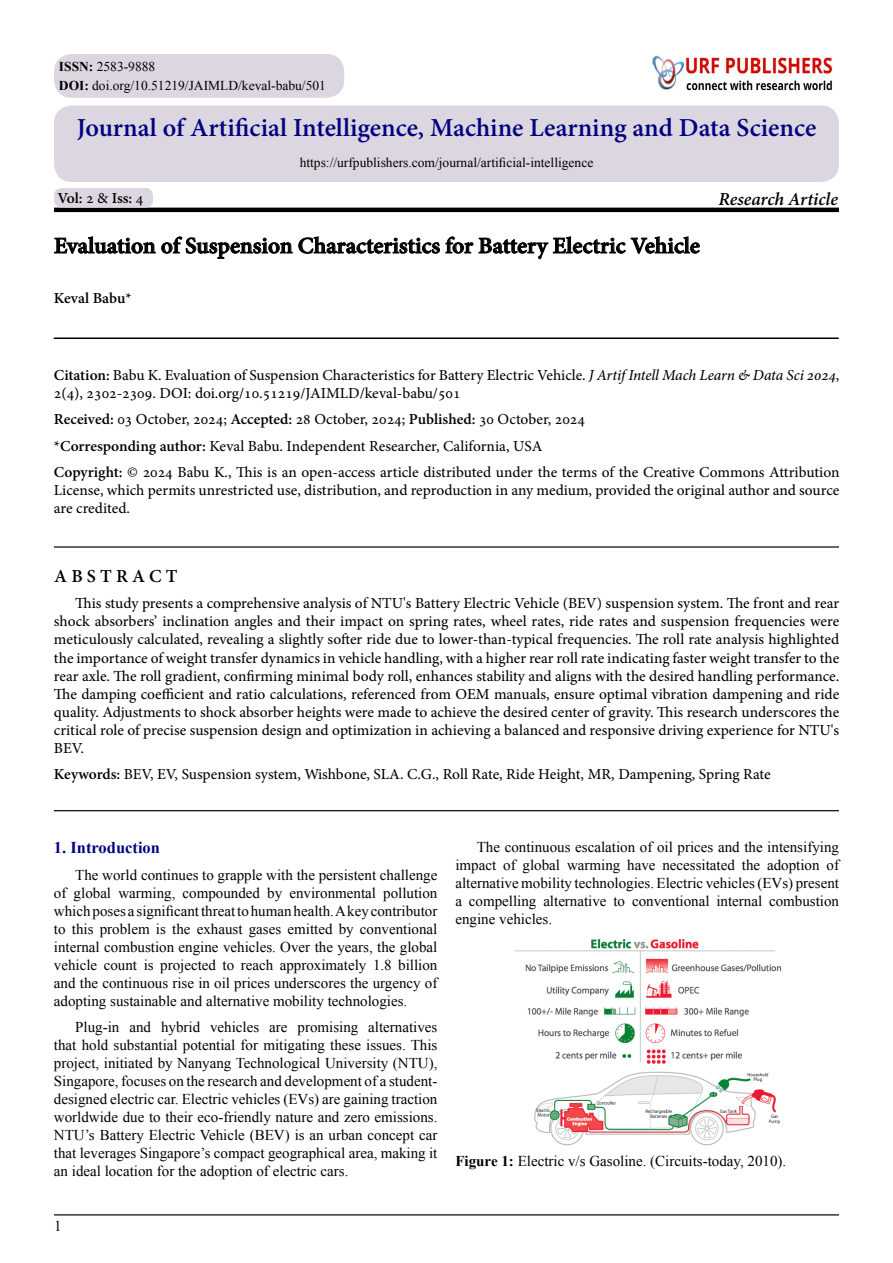
<style>
.page{position:relative;width:893px;height:1263px;background:#fff}
.page>*{position:absolute;margin:0;border:0;box-sizing:border-box;transform-origin:0 0}
.t1{font:700 25.5px "Adobe Hebrew";color:#000080}
.t2{font:700 22.5px "Adobe Hebrew";color:#000}
.t3{font:italic 700 18px "Adobe Hebrew";letter-spacing:-.005em;color:#000}
.t4{font:700 18px "Adobe Hebrew";letter-spacing:.23em;color:#000}
.t5{font:700 16.5px "Times New Roman";color:#030381}
.t6{font:15px/18px "Adobe Hebrew";color:#000}
.t7{font:15px/18px "Times New Roman";color:#000}
.t8{font:700 15px "Adobe Hebrew";letter-spacing:-.005em;color:#000}
.t9{font:13.5px/18.3px "Times New Roman";color:#000}
.s1{font-weight:700}
.s2{font-weight:400}
.s3{font-style:italic}
</style>
<div class="page">
<hr style="left:54px;top:208px;width:785px;height:4px;background:#000">
<svg style="left:54px;top:236px;width:646px;height:23px"></svg>
<hr style="left:54px;top:337px;width:785px;height:2px;background:#000">
<hr style="left:54px;top:546px;width:785px;height:2px;background:#000">
<hr style="left:54px;top:1214px;width:785px;height:1px;background:#000">
<div style="left:54px;top:188px;width:99px;height:20px;background:#dcd6e0;border-radius:8px"></div>
<div style="left:54px;top:105px;width:785px;height:77px;background:#dcd6e0;border-radius:18px"></div>
<img style="left:697px;top:57px;width:136px;height:33px">
<div style="left:641px;top:44px;width:56px;height:46px;background:#000;opacity:.5"></div>
<div style="left:642px;top:46px;width:50px;height:44px;background:#fff"></div>
<div style="left:651px;top:55px;width:44px;height:35px;background:#000;opacity:.75"></div>
<div style="left:54px;top:54px;width:290px;height:44px;background:#dcd6e0;border-radius:18px"></div>
<img style="left:515px;top:939px;width:267px;height:207px">
<hr style="left:54px;top:810px;width:785px;height:1px;background:#000">
<p class="t9" style="left:59px;top:57px;width:268px"><span class="s1">ISSN:</span> 2583-9888<br><span class="s1">DOI:</span> doi.org/10.51219/JAIMLD/keval-babu/501</p>
<h1 class="t1" style="left:77px;top:112px;width:741px">Journal of Artificial Intelligence, Machine Learning and Data Science</h1>
<p class="t8" style="left:57px;top:189px;width:87px">Vol <span class="s2">2</span>: <span class="s2">&amp;</span> Iss <span class="s2">4</span>:</p>
<p class="t9" style="left:300px;top:153px;width:295px">https://urfpublishers.com/journal/artificial-intelligence</p>
<h2 class="t2" style="left:54px;top:232px;width:647px">Evaluation of Suspension Characteristics for Battery Electric Vehicle</h2>
<p class="t8" style="left:54px;top:289px;width:79px">Keval Babu*</p>
<p class="t3" style="left:718px;top:188px;width:121px">Research Article</p>
<p class="t6" style="left:54px;top:366px;width:787px"><span class="s1">Citation:</span> Babu K. Evaluation of Suspension Characteristics for Battery Electric Vehicle <span class="s3">J</span>. <span class="s3">ArtifIntell Mach Learn &amp; Data Sci 2024</span>, , )4(2 2302-2309. DOI: doi.org/10.51219/JAIMLD/keval-babu/501</p>
<p class="t6" style="left:54px;top:406px;width:787px;line-height:26.5px"><span class="s1">Received:</span> 03 October, 2024; <span class="s1">Accepted:</span> 28 October, 2024; <span class="s1">Published:</span> 30 October, 2024<br><span class="s1">*Corresponding author:</span> Keval Babu. Independent Researcher, California, USA<br><span class="s1">Copyright:</span> © 2024 Babu K., This is an open-access article distributed under the terms of the Creative Commons Attribution</p>
<p class="t6" style="left:54px;top:482px;width:787px">License, which permits unrestricted use, distribution, and reproduction in any medium, provided the original author and source are credited.</p>
<p class="t4" style="left:54px;top:566px;width:125px">AB TS RACT</p>
<p class="t6" style="left:54px;top:595px;width:787px;text-align:justify;text-indent:21px">This study presents a comprehensive analysis of NTU s' Battery Electric Vehicle (BEV) suspension system. The front and rear shock absorbers’ inclination angles and their impact on spring rates, wheel rates, ride rates and suspension frequencies were meticulously calculated, revealing a slightly softer ride due to lower-than-typical frequencies. The roll rate analysis highlighted the importance of weight transfer dynamics in vehicle handling, with a higher rear roll rate indicating faster weight transfer to the rear axle. The roll gradient, confirming minimal body roll, enhances stability and aligns with the desired handling performance.<br>The damping coefficient and ratio calculations, referenced from OEM manuals, ensure optimal vibration dampening and ride quality. Adjustments to shock absorber heights were made to achieve the desired center of gravity. This research underscores the critical role of precise suspension design and optimization in achieving a balanced and responsive driving experience for NTU s' BEV.</p>
<p class="t6" style="left:54px;top:765px;width:718px"><span class="s1">Keywords:</span> BEV, EV, Suspension system, Wishbone, SLA C. G. ., Roll Rate, Ride Height, MR, Dampening, Spring Rate</p>
<p class="t5" style="left:54px;top:836px;width:108px">1. Introduction</p>
<p class="t7" style="left:75px;top:865px;width:364px;text-align:right">The world continues to grapple with the persistent challenge pollution</p>
<p class="t7" style="left:74px;top:883px;width:39px">global</p>
<p class="t7" style="left:118px;top:883px;width:59px">warming,</p>
<p class="t7" style="left:183px;top:883px;width:79px">compounded</p>
<p class="t7" style="left:267px;top:883px;width:16px">by</p>
<p class="t7" style="left:289px;top:883px;width:88px">environmental</p>
<p class="t7" style="left:54px;top:883px;width:385px">of<br>whichposesasignificantthreattohumanhealth A. keycontributor to this problem is the exhaust gases emitted by conventional internal combustion engine vehicles. Over the years, the global vehicle count is projected to reach approximately 1.8 billion and the continuous rise in oil prices underscores the urgency of adopting sustainable and alternative mobility technologies.</p>
<p class="t7" style="left:368px;top:1018px;width:71px">alternatives</p>
<p class="t7" style="left:54px;top:1018px;width:385px;text-indent:21px">Plug-in<br>that hold substantial potential for mitigating these issues. This project, initiated by Nanyang Technological University (NTU ,(</p>
<p class="t7" style="left:54px;top:1090px;width:385px">designed electric car. Electric vehicles (EVs) are gaining traction</p>
<p class="t7" style="left:129px;top:1018px;width:23px">and</p>
<p class="t7" style="left:161px;top:1018px;width:41px">hybrid</p>
<p class="t7" style="left:210px;top:1018px;width:51px">vehicles</p>
<p class="t7" style="left:297px;top:1018px;width:62px">promising</p>
<p class="t7" style="left:269px;top:1018px;width:20px">are</p>
<p class="t7" style="left:54px;top:1072px;width:385px">Singapore, focuses on the research and development of a student-</p>
<p class="t7" style="left:54px;top:1108px;width:385px;text-align:justify">worldwide due to their eco-friendly nature and zero emissions.<br>NTU s’ Battery Electric Vehicle (BEV) is an urban concept car that leverages Singapore s’ compact geographical area, making it an ideal location for the adoption of electric cars.</p>
<p class="t7" style="left:54px;top:1217px;width:9px">1</p>
<p class="t7" style="left:477px;top:838px;width:364px;text-align:right">The continuous escalation of oil prices and the intensifying of</p>
<p class="t7" style="left:455px;top:856px;width:42px">impact</p>
<p class="t7" style="left:455px;top:874px;width:385px">alternative mobility technologies. Electric vehicles (EVs) present</p>
<p class="t7" style="left:769px;top:892px;width:72px">combustion</p>
<p class="t7" style="left:523px;top:856px;width:39px">global</p>
<p class="t7" style="left:567px;top:856px;width:55px">warming</p>
<p class="t7" style="left:627px;top:856px;width:30px">have</p>
<p class="t7" style="left:662px;top:856px;width:74px">necessitated</p>
<p class="t7" style="left:742px;top:856px;width:20px">the</p>
<p class="t7" style="left:767px;top:856px;width:54px">adoption</p>
<p class="t7" style="left:503px;top:856px;width:14px">of</p>
<p class="t7" style="left:469px;top:892px;width:69px">compelling</p>
<p class="t7" style="left:543px;top:892px;width:65px">alternative</p>
<p class="t7" style="left:632px;top:892px;width:79px">conventional</p>
<p class="t7" style="left:716px;top:892px;width:47px">internal</p>
<p class="t7" style="left:613px;top:892px;width:13px">to</p>
<p class="t7" style="left:455px;top:892px;width:98px">a<br>engine vehicles.</p>
<p class="t7" style="left:455px;top:1152px;width:332px"><span class="s1">Figure 1:</span> Electric s/v Gasoline (. Circuits-today, 2010 .(</p>
</div>
